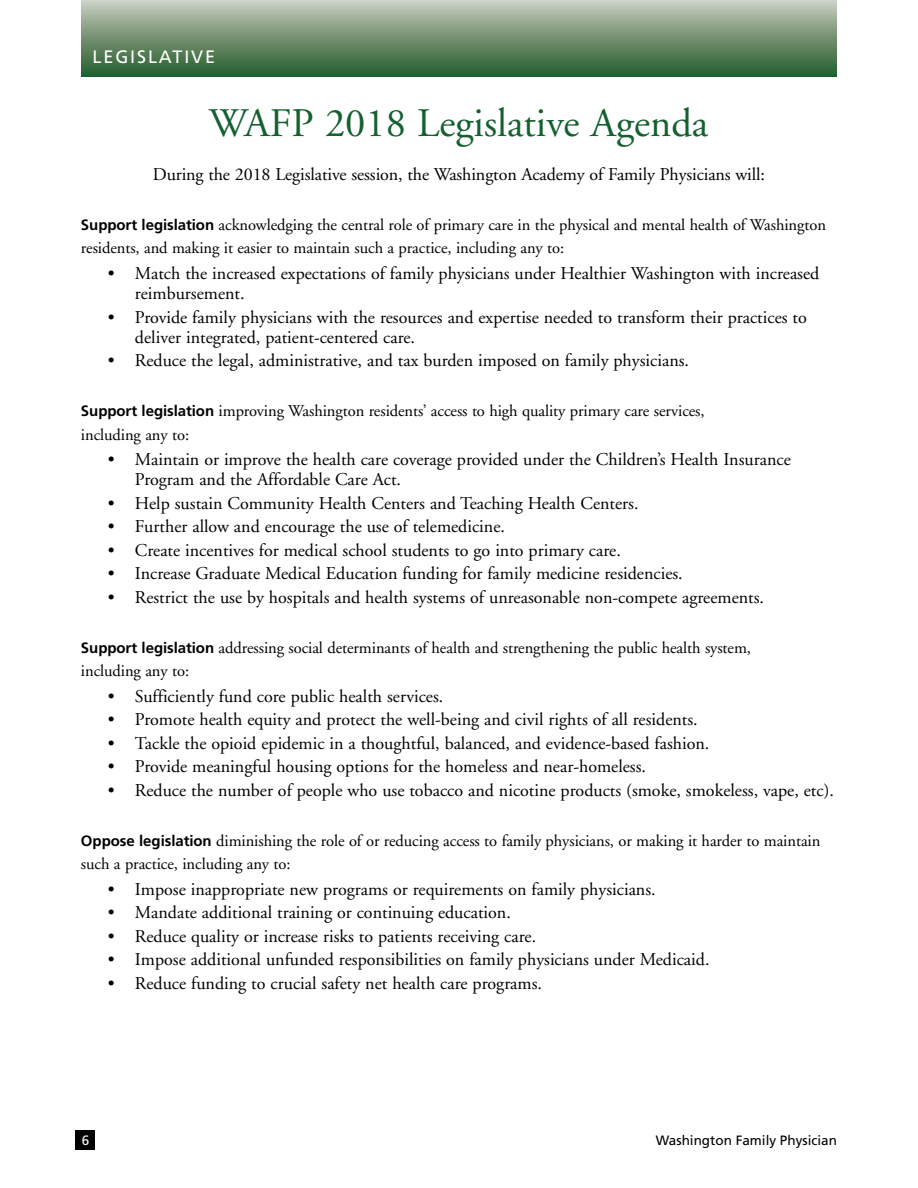
<style>
.page{position:relative;width:918px;height:1188px;background:#fff}
.page>*{position:absolute;margin:0;border:0;box-sizing:border-box;transform-origin:0 0}
.t1{font:40.5px "Adobe Garamond";color:#146031}
.t2{font:18px/20.2px "Adobe Garamond";color:#000}
.t3{font:18px "Frutiger";letter-spacing:.105em;color:#fff}
.t4{font:16.5px/23.2px "Adobe Garamond";letter-spacing:-.005em;color:#000}
.t5{font:13.5px "Frutiger";color:#000}
.t6{font:13.5px "Frutiger";color:#fff}
.s1{font-family:"Frutiger";font-weight:700;font-size:15px}
</style>
<div class="page">
<div style="left:75px;top:1130px;width:20px;height:19px;background:#000"></div>
<div style="left:82px;top:0;width:755px;height:76px;background:linear-gradient(to bottom,#cacdc0,#245d2c)"></div>
<p class="t3" style="left:93px;top:46px;width:124px">LEGISLATIVE</p>
<h1 class="t1" style="left:209px;top:102px;width:501px">WAFP 2018 Legislative Agenda</h1>
<p class="t2" style="left:153px;top:165px;width:614px">During the 2018 Legislative session, the Washington Academy of Family Physicians will:</p>
<p class="t4" style="left:81px;top:213px;width:747px"><span class="s1">Support legislation</span> acknowledging the central role of primary care in the physical and mental health of Washington residents, and making it easier to maintain such a practice, including any to:</p>
<p class="t2" style="left:135px;top:263px;width:686px;text-indent:-27px">• Match the increased expectations of family physicians under Healthier Washington with increased reimbursement.</p>
<p class="t2" style="left:135px;top:307px;width:673px;text-indent:-27px">• Provide family physicians with the resources and expertise needed to transform their practices to deliver integrated, patient-centered care.</p>
<p class="t2" style="left:108px;top:351px;width:583px">• Reduce the legal, administrative, and tax burden imposed on family physicians.</p>
<p class="t4" style="left:81px;top:400px;width:625px"><span class="s1">Support legislation</span> improving Washington residents’ access to high quality primary care services, including any to:</p>
<p class="t2" style="left:135px;top:450px;width:657px;text-indent:-27px">• Maintain or improve the health care coverage provided under the Children’s Health Insurance<br>Program and the Affordable Care Act.</p>
<p class="t2" style="left:108px;top:494px;width:532px">• Help sustain Community Health Centers and Teaching Health Centers.</p>
<p class="t2" style="left:108px;top:517px;width:399px">• Further allow and encourage the use of telemedicine.</p>
<p class="t2" style="left:108px;top:541px;width:514px">• Create incentives for medical school students to go into primary care.</p>
<p class="t2" style="left:108px;top:564px;width:576px">• Increase Graduate Medical Education funding for family medicine residencies.</p>
<p class="t2" style="left:108px;top:588px;width:658px">• Restrict the use by hospitals and health systems of unreasonable non-compete agreements.</p>
<p class="t4" style="left:81px;top:636px;width:672px"><span class="s1">Support legislation</span> addressing social determinants of health and strengthening the public health system, including any to:</p>
<p class="t2" style="left:108px;top:686px;width:337px">• Sufficiently fund core public health services.</p>
<p class="t2" style="left:108px;top:710px;width:591px">• Promote health equity and protect the well-being and civil rights of all residents.</p>
<p class="t2" style="left:108px;top:733px;width:603px">• Tackle the opioid epidemic in a thoughtful, balanced, and evidence-based fashion.</p>
<p class="t2" style="left:108px;top:757px;width:540px">• Provide meaningful housing options for the homeless and near-homeless.</p>
<p class="t2" style="left:108px;top:780px;width:727px">• Reduce the number of people who use tobacco and nicotine products (smoke, smokeless, vape, etc).</p>
<p class="t4" style="left:81px;top:829px;width:741px"><span class="s1">Oppose legislation</span> diminishing the role of or reducing access to family physicians, or making it harder to maintain such a practice, including any to:</p>
<p class="t2" style="left:108px;top:879px;width:549px">• Impose inappropriate new programs or requirements on family physicians.</p>
<p class="t2" style="left:108px;top:903px;width:404px">• Mandate additional training or continuing education.</p>
<p class="t2" style="left:108px;top:926px;width:430px">• Reduce quality or increase risks to patients receiving care.</p>
<p class="t2" style="left:108px;top:950px;width:603px">• Impose additional unfunded responsibilities on family physicians under Medicaid.</p>
<p class="t2" style="left:108px;top:973px;width:436px">• Reduce funding to crucial safety net health care programs.</p>
<p class="t6" style="left:82px;top:1132px;width:9px">6</p>
<p class="t5" style="left:656px;top:1132px;width:183px">Washington Family Physician</p>
</div>
